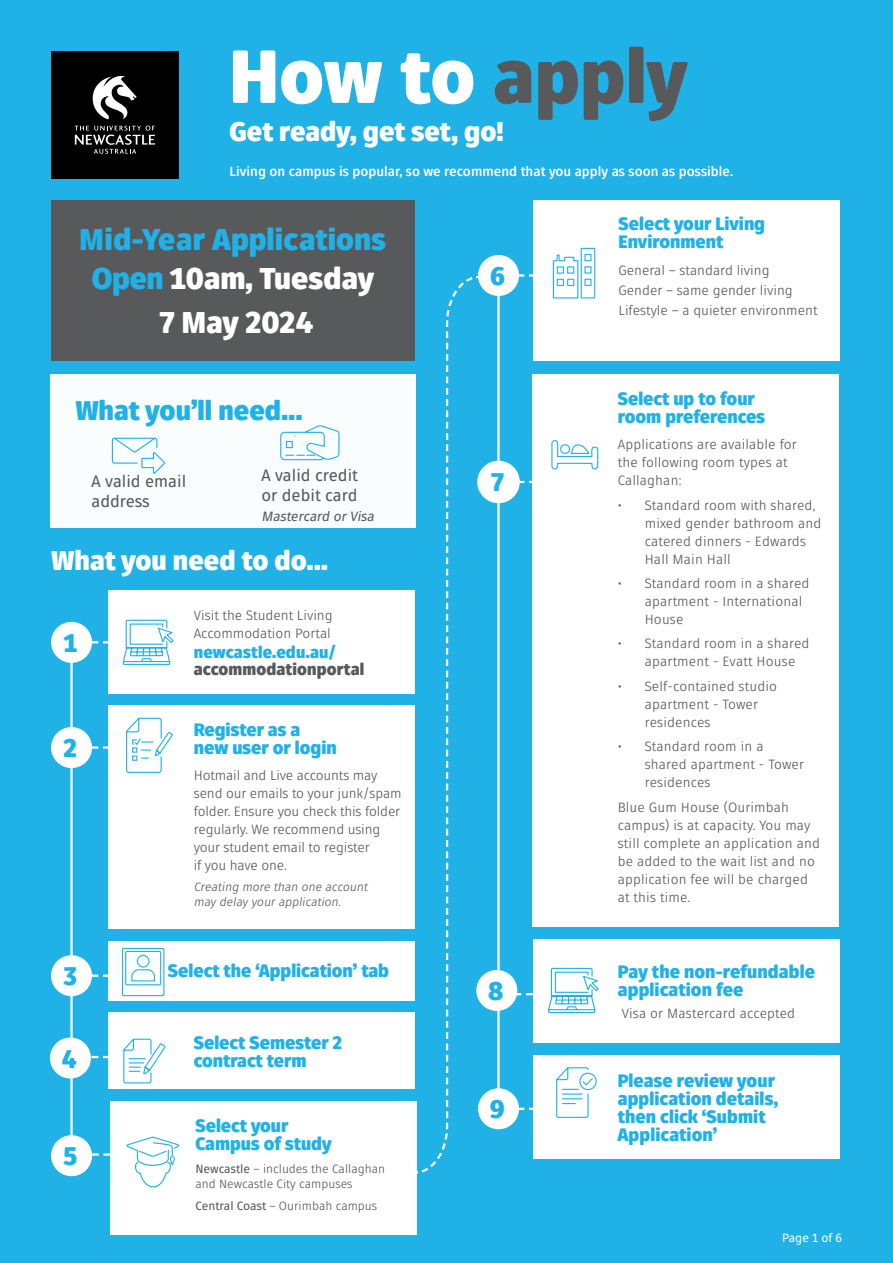
<style>
.page{position:relative;width:893px;height:1263px;background:#20b1e7}
.page>*{position:absolute;margin:0;border:0;box-sizing:border-box;transform-origin:0 0}
.t1{font:900 75px "Fuse V.2 Display";letter-spacing:.01em;color:#fff}
.t2{font:900 30px/39px "Fuse V.2 Display";color:#20b1e7;text-align:center}
.t3{font:900 30px "Fuse V.2 Display";letter-spacing:.01em;color:#fff}
.t4{font:900 27px "Fuse V.2 Display";color:#fff}
.t5{font:900 27px "Fuse V.2 Display";color:#20b1e7}
.t6{font:900 25.5px "Fuse V.2 Display";color:#20b1e7}
.t7{font:900 18px/18px "Fuse V.2 Display";color:#20b1e7}
.t8{font:16.5px/19.5px "Fuse V.2 Display";color:#58595b}
.t9{font:900 16.5px "Fuse V.2 Display";letter-spacing:.01em;color:#58595b}
.t10{font:900 16.5px "Fuse V.2 Display";letter-spacing:.01em;color:#20b1e7}
.t11{font:13.5px/18px "Fuse V.2 Display";letter-spacing:.01em;color:#58595b}
.t12{font:13.5px/18px "Fuse V.2 Display";letter-spacing:-.01em;color:#58595b}
.t13{font:700 13.5px "Fuse V.2 Display";color:#fff}
.t14{font:italic 13.5px "Fuse V.2 Display";color:#58595b}
.t15{font:12px/15px "Fuse V.2 Display";color:#58595b}
.t16{font:italic 12px/15px "Fuse V.2 Display";color:#58595b}
.t17{font:12px "Fuse V.2 Display";color:#fff}
.s1{color:#58595b}
.s2{color:#fff}
.s3{font-style:inherit}
</style>
<div class="page">
<div style="left:51px;top:200px;width:364px;height:161px;background:#58595b"></div>
<div style="left:51px;top:51px;width:128px;height:128px;background:#000"></div>
<svg style="left:75px;top:126px;width:80px;height:28px"></svg>
<svg style="left:93px;top:76px;width:43px;height:43px"></svg>
<svg style="left:92px;top:1153px;width:18px;height:3px"></svg>
<hr style="left:70px;top:636px;width:3px;height:535px;background:#fff">
<hr style="left:497px;top:296px;width:3px;height:814px;background:#fff">
<div style="left:478px;top:255px;width:41px;height:41px;background:#fff;border-radius:50%"></div>
<svg style="left:520px;top:481px;width:13px;height:2px"></svg>
<div style="left:478px;top:461px;width:41px;height:41px;background:#fff;border-radius:50%"></div>
<div style="left:477px;top:461px;width:43px;height:42px;border:2px solid #fff;border-radius:50%"></div>
<div style="left:533px;top:200px;width:307px;height:161px;background:#fff"></div>
<svg style="left:519px;top:1108px;width:14px;height:2px"></svg>
<div style="left:478px;top:1088px;width:41px;height:41px;background:#fff;border-radius:50%"></div>
<svg style="left:92px;top:1056px;width:17px;height:2px"></svg>
<div style="left:50px;top:1037px;width:41px;height:41px;background:#fff;border-radius:50%"></div>
<div style="left:108px;top:941px;width:307px;height:59px;background:#fff"></div>
<div style="left:50px;top:374px;width:366px;height:154px;background:#fff"></div>
<svg style="left:111px;top:437px;width:55px;height:37px"></svg>
<svg style="left:517px;top:993px;width:16px;height:2px"></svg>
<svg style="left:280px;top:425px;width:60px;height:36px"></svg>
<div style="left:476px;top:970px;width:41px;height:41px;background:#fff;border-radius:50%"></div>
<div style="left:533px;top:374px;width:306px;height:553px;background:#fff"></div>
<svg style="left:551px;top:440px;width:48px;height:30px"></svg>
<svg style="left:92px;top:746px;width:17px;height:3px"></svg>
<div style="left:51px;top:727px;width:41px;height:41px;background:#fff;border-radius:50%"></div>
<div style="left:109px;top:705px;width:306px;height:224px;background:#fff"></div>
<svg style="left:126px;top:717px;width:47px;height:56px"></svg>
<svg style="left:92px;top:641px;width:17px;height:2px"></svg>
<div style="left:51px;top:622px;width:41px;height:41px;background:#fff;border-radius:50%"></div>
<div style="left:109px;top:590px;width:306px;height:104px;background:#fff"></div>
<svg style="left:122px;top:619px;width:52px;height:46px"></svg>
<svg style="left:413px;top:276px;width:68px;height:898px"></svg>
<div style="left:110px;top:1101px;width:307px;height:134px;background:#fff"></div>
<svg style="left:126px;top:1136px;width:54px;height:52px"></svg>
<div style="left:51px;top:1135px;width:41px;height:41px;background:#fff;border-radius:50%"></div>
<div style="left:109px;top:1012px;width:306px;height:77px;background:#fff"></div>
<svg style="left:123px;top:1038px;width:43px;height:46px"></svg>
<svg style="left:92px;top:974px;width:16px;height:3px"></svg>
<div style="left:51px;top:955px;width:41px;height:41px;background:#fff;border-radius:50%"></div>
<svg style="left:121px;top:947px;width:44px;height:50px"></svg>
<div style="left:533px;top:1056px;width:307px;height:103px;background:#fff"></div>
<svg style="left:556px;top:1067px;width:41px;height:51px"></svg>
<div style="left:533px;top:940px;width:307px;height:103px;background:#fff"></div>
<svg style="left:548px;top:967px;width:51px;height:47px"></svg>
<svg style="left:552px;top:247px;width:44px;height:52px"></svg>
<svg style="left:519px;top:274px;width:14px;height:3px"></svg>
<h1 class="t1" style="left:229px;top:26px;width:459px">How to <span class="s1">apply</span></h1>
<h3 class="t4" style="left:229px;top:114px;width:275px">Get ready, get set, go!</h3>
<p class="t13" style="left:229px;top:163px;width:505px">Living on campus is popular, so we recommend that you apply as soon as possible.</p>
<h2 class="t2" style="left:80px;top:220px;width:308px">Mid-Year Applications<br>Open <span class="s2">10am, Tuesday</span></h2>
<h2 class="t3" style="left:159px;top:302px;width:155px">7 May 2024</h2>
<h3 class="t5" style="left:76px;top:392px;width:228px">What you’ll need...</h3>
<p class="t8" style="left:92px;top:472px;width:96px">A valid email address</p>
<p class="t8" style="left:261px;top:466px;width:98px">A valid credit or debit card</p>
<p class="t14" style="left:261px;top:508px;width:114px">Mastercard or Visa</p>
<h3 class="t4" style="left:52px;top:542px;width:278px">What you need to do...</h3>
<h3 class="t6" style="left:64px;top:626px;width:15px">1</h3>
<h3 class="t6" style="left:64px;top:731px;width:15px">2</h3>
<h3 class="t6" style="left:64px;top:959px;width:15px">3</h3>
<h3 class="t6" style="left:62px;top:1041px;width:16px">4</h3>
<h3 class="t6" style="left:64px;top:1139px;width:15px">5</h3>
<p class="t11" style="left:194px;top:606px;width:140px">Visit the Student Living<br>Accommodation Portal</p>
<p class="t10" style="left:194px;top:641px;width:144px">newcastle.edu.au/</p>
<p class="t9" style="left:194px;top:658px;width:172px">accommodationportal</p>
<h3 class="t7" style="left:194px;top:720px;width:144px">Register as a new user or login</h3>
<p class="t12" style="left:194px;top:766px;width:209px">Hotmail and Live accounts may send our emails to your junk/spam folder. Ensure you check this folder regularly. We recommend using your student email to register<br>if you have one.</p>
<p class="t16" style="left:194px;top:880px;width:175px">Creating more than one account may delay your application.</p>
<h3 class="t7" style="left:168px;top:962px;width:223px">Select the ‘Application’ tab</h3>
<h3 class="t7" style="left:194px;top:1033px;width:150px">Select Semester 2 contract term</h3>
<h3 class="t7" style="left:195px;top:1117px;width:138px">Select your<br>Campus of study</h3>
<p class="t15" style="left:195px;top:1162px;width:191px"><span class="s3">Newcastle</span> – includes the Callaghan and Newcastle City campuses</p>
<p class="t15" style="left:195px;top:1198px;width:183px"><span class="s3">Central Coast</span> – Ourimbah campus</p>
<h3 class="t6" style="left:490px;top:259px;width:16px">6</h3>
<h3 class="t6" style="left:491px;top:465px;width:14px">7</h3>
<h3 class="t6" style="left:488px;top:974px;width:17px">8</h3>
<h3 class="t6" style="left:490px;top:1092px;width:16px">9</h3>
<h3 class="t7" style="left:618px;top:215px;width:148px">Select your Living<br>Environment</h3>
<p class="t11" style="left:618px;top:260px;width:201px;line-height:20.1px">General – standard living<br>Gender – same gender living<br>Lifestyle – a quieter environment</p>
<h3 class="t7" style="left:618px;top:389px;width:149px">Select up to four room preferences</h3>
<p class="t11" style="left:618px;top:436px;width:181px">Applications are available for the following room types at<br>Callaghan:</p>
<p class="t11" style="left:645px;top:496px;width:178px;text-indent:-27px">• Standard room with shared, mixed gender bathroom and catered dinners - Edwards<br>Hall Main Hall</p>
<p class="t11" style="left:645px;top:574px;width:166px;text-indent:-27px">• Standard room in a shared apartment - International<br>House</p>
<p class="t11" style="left:645px;top:635px;width:166px;text-indent:-27px">• Standard room in a shared apartment - Evatt House</p>
<p class="t11" style="left:645px;top:677px;width:134px;text-indent:-27px">• Self-contained studio apartment - Tower residences</p>
<p class="t11" style="left:645px;top:737px;width:161px;text-indent:-27px">• Standard room in a shared apartment - Tower residences</p>
<p class="t11" style="left:618px;top:798px;width:204px">Blue Gum House (Ourimbah campus) is at capacity. You may still complete an application and be added to the wait list and no application fee will be charged at this time.</p>
<h3 class="t7" style="left:618px;top:963px;width:199px">Pay the non-refundable application fee</h3>
<p class="t11" style="left:622px;top:1005px;width:175px">Visa or Mastercard accepted</p>
<h3 class="t7" style="left:618px;top:1071px;width:162px">Please review your application details, then click ‘Submit<br>Application’</h3>
<p class="t17" style="left:782px;top:1230px;width:61px">Page 1 of 6</p>
</div>
